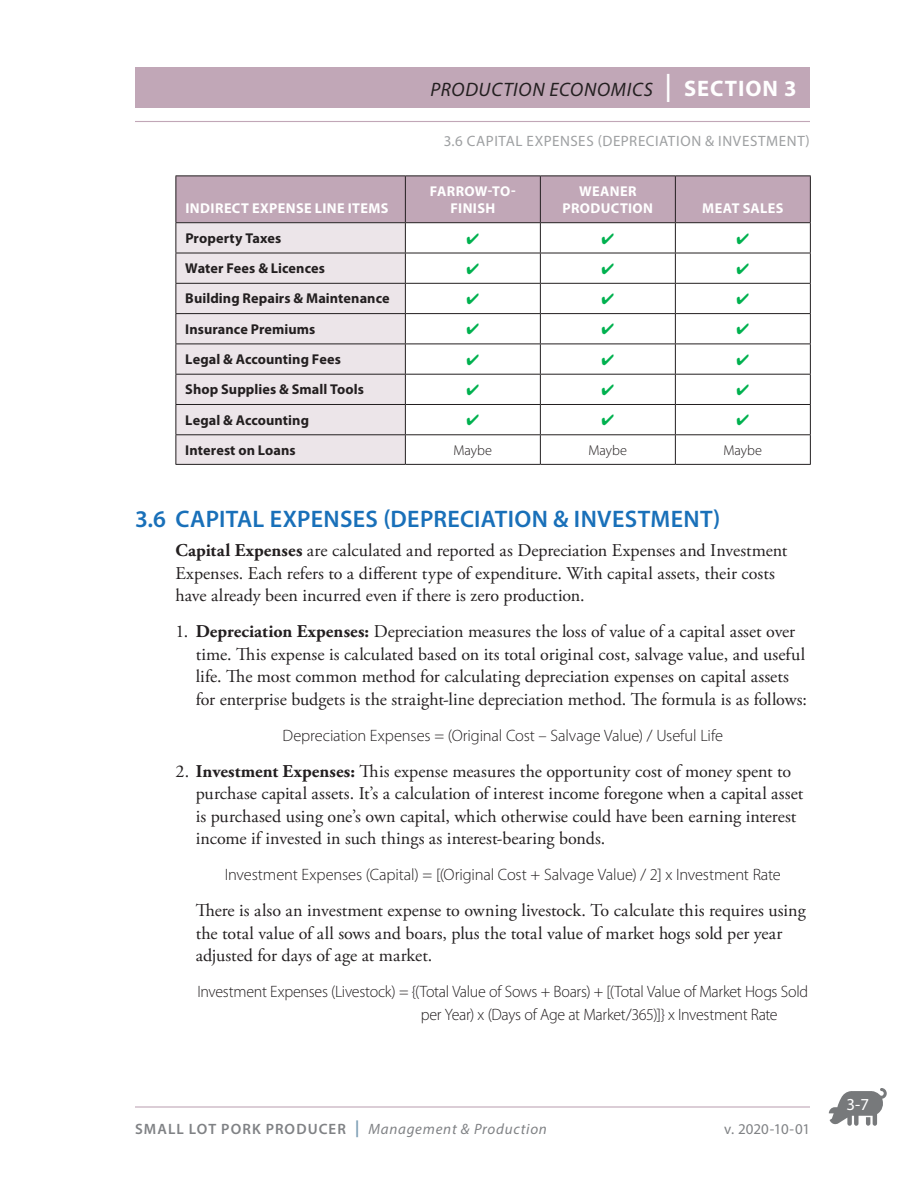
<style>
.page{position:relative;width:918px;height:1188px;background:#fff}
.page>*{position:absolute;margin:0;border:0;box-sizing:border-box;transform-origin:0 0}
.t1{font:600 24px "Myriad Pro";letter-spacing:.015em;color:#1970b9}
.t2{font:italic 19.5px "Myriad Pro";letter-spacing:.035em;color:#231f20}
.t3{font:18px/22.5px "Adobe Garamond Pro";color:#231f20}
.t4{font:16.8px "Myriad Pro";color:#fff}
.t5{font:300 16.5px/22.5px "Myriad Pro";letter-spacing:-.01em;color:#231f20}
.t6{font:15px "Myriad Pro";letter-spacing:.035em;color:#9ea0a2}
.t7{font:italic 15px "Myriad Pro";letter-spacing:.05em;color:#808285}
.t8{font:15px "Myriad Pro";letter-spacing:-.005em;color:#808285}
.t9{font:700 14.25px "Myriad Pro";letter-spacing:.005em;color:#231f20}
.t10{font:700 14.25px/17.2px "Myriad Pro";letter-spacing:.025em;color:#fff;text-align:center}
.t11{font:300 14.25px "Myriad Pro";letter-spacing:.005em;color:#231f20}
.s1{font-weight:700;font-style:normal;font-size:28.2px;color:#fff}
.s2{font-weight:700;font-style:normal;font-size:22.5px;color:#fff}
.s3{font-weight:700}
.s4{font-weight:600;font-style:normal}
.s5{font-weight:700;font-style:normal;font-size:16.8px;color:#7d9eb5}
</style>
<div class="page">
<hr style="left:135px;top:1106px;width:675px;height:2px;background:#c1a7b7">
<svg style="left:829px;top:1088px;width:58px;height:38px"></svg>
<hr style="left:135px;top:121px;width:675px;height:1px;background:#c1a7b7">
<div style="left:135px;top:68px;width:675px;height:40px;background:#c1a7b7"></div>
<div style="left:177px;top:177px;width:633px;height:45px;background:#c1a7b7"></div>
<div style="left:177px;top:223px;width:228px;height:241px;background:#ece5e9"></div>
<hr style="left:405px;top:176px;width:1px;height:46px;background:#231f20">
<hr style="left:540px;top:176px;width:1px;height:46px;background:#231f20">
<hr style="left:675px;top:176px;width:1px;height:46px;background:#231f20">
<hr style="left:810px;top:176px;width:1px;height:46px;background:#231f20">
<hr style="left:176px;top:222px;width:229px;height:1px;background:#231f20">
<hr style="left:405px;top:222px;width:135px;height:1px;background:#231f20">
<hr style="left:405px;top:223px;width:1px;height:30px;background:#231f20">
<hr style="left:540px;top:222px;width:135px;height:1px;background:#231f20">
<hr style="left:540px;top:223px;width:1px;height:30px;background:#231f20">
<hr style="left:675px;top:222px;width:136px;height:1px;background:#231f20">
<hr style="left:675px;top:223px;width:1px;height:30px;background:#231f20">
<hr style="left:810px;top:223px;width:1px;height:30px;background:#231f20">
<hr style="left:176px;top:253px;width:229px;height:1px;background:#231f20">
<hr style="left:405px;top:253px;width:135px;height:1px;background:#231f20">
<hr style="left:405px;top:253px;width:1px;height:30px;background:#231f20">
<hr style="left:540px;top:253px;width:135px;height:1px;background:#231f20">
<hr style="left:540px;top:253px;width:1px;height:30px;background:#231f20">
<hr style="left:675px;top:253px;width:136px;height:1px;background:#231f20">
<hr style="left:675px;top:253px;width:1px;height:30px;background:#231f20">
<hr style="left:810px;top:253px;width:1px;height:30px;background:#231f20">
<hr style="left:176px;top:283px;width:229px;height:1px;background:#231f20">
<hr style="left:405px;top:283px;width:135px;height:1px;background:#231f20">
<svg style="left:405px;top:284px;width:1px;height:29px"></svg>
<hr style="left:540px;top:283px;width:135px;height:1px;background:#231f20">
<svg style="left:540px;top:284px;width:1px;height:29px"></svg>
<hr style="left:675px;top:283px;width:136px;height:1px;background:#231f20">
<svg style="left:675px;top:284px;width:1px;height:29px"></svg>
<svg style="left:810px;top:284px;width:1px;height:29px"></svg>
<hr style="left:176px;top:313px;width:229px;height:1px;background:#231f20">
<hr style="left:405px;top:313px;width:135px;height:1px;background:#231f20">
<hr style="left:405px;top:314px;width:1px;height:30px;background:#231f20">
<hr style="left:540px;top:313px;width:135px;height:1px;background:#231f20">
<hr style="left:540px;top:314px;width:1px;height:30px;background:#231f20">
<hr style="left:675px;top:313px;width:136px;height:1px;background:#231f20">
<hr style="left:675px;top:314px;width:1px;height:30px;background:#231f20">
<hr style="left:810px;top:314px;width:1px;height:30px;background:#231f20">
<hr style="left:176px;top:344px;width:229px;height:1px;background:#231f20">
<hr style="left:405px;top:344px;width:135px;height:1px;background:#231f20">
<hr style="left:405px;top:344px;width:1px;height:30px;background:#231f20">
<hr style="left:540px;top:344px;width:135px;height:1px;background:#231f20">
<hr style="left:540px;top:344px;width:1px;height:30px;background:#231f20">
<hr style="left:675px;top:344px;width:136px;height:1px;background:#231f20">
<hr style="left:675px;top:344px;width:1px;height:30px;background:#231f20">
<hr style="left:810px;top:344px;width:1px;height:30px;background:#231f20">
<hr style="left:176px;top:374px;width:229px;height:1px;background:#231f20">
<hr style="left:405px;top:374px;width:135px;height:1px;background:#231f20">
<hr style="left:540px;top:374px;width:135px;height:1px;background:#231f20">
<hr style="left:675px;top:374px;width:136px;height:1px;background:#231f20">
<hr style="left:176px;top:404px;width:229px;height:1px;background:#231f20">
<hr style="left:405px;top:404px;width:135px;height:1px;background:#231f20">
<hr style="left:540px;top:404px;width:135px;height:1px;background:#231f20">
<hr style="left:675px;top:404px;width:136px;height:1px;background:#231f20">
<hr style="left:176px;top:434px;width:229px;height:1px;background:#231f20">
<hr style="left:405px;top:434px;width:135px;height:1px;background:#231f20">
<svg style="left:405px;top:375px;width:1px;height:89px"></svg>
<hr style="left:540px;top:434px;width:135px;height:1px;background:#231f20">
<svg style="left:540px;top:375px;width:1px;height:89px"></svg>
<hr style="left:675px;top:434px;width:136px;height:1px;background:#231f20">
<svg style="left:675px;top:375px;width:1px;height:89px"></svg>
<svg style="left:810px;top:375px;width:1px;height:89px"></svg>
<hr style="left:176px;top:464px;width:229px;height:1px;background:#231f20">
<hr style="left:405px;top:464px;width:135px;height:1px;background:#231f20">
<hr style="left:540px;top:464px;width:135px;height:1px;background:#231f20">
<hr style="left:675px;top:464px;width:136px;height:1px;background:#231f20">
<hr style="left:176px;top:176px;width:229px;height:1px;background:#231f20">
<hr style="left:176px;top:176px;width:1px;height:46px;background:#231f20">
<hr style="left:405px;top:176px;width:135px;height:1px;background:#231f20">
<hr style="left:540px;top:176px;width:135px;height:1px;background:#231f20">
<hr style="left:675px;top:176px;width:136px;height:1px;background:#231f20">
<hr style="left:176px;top:223px;width:1px;height:30px;background:#231f20">
<hr style="left:176px;top:253px;width:1px;height:30px;background:#231f20">
<svg style="left:176px;top:284px;width:1px;height:29px"></svg>
<hr style="left:176px;top:314px;width:1px;height:30px;background:#231f20">
<hr style="left:176px;top:344px;width:1px;height:30px;background:#231f20">
<svg style="left:176px;top:375px;width:1px;height:89px"></svg>
<p class="t2" style="left:430px;top:78px;width:368px">PRODUCTION ECONOMICS <span class="s1">|</span> <span class="s2">SECTION 3</span></p>
<p class="t10" style="left:185px;top:199px;width:205px">INDIRECT EXPENSE LINE ITEMS</p>
<p class="t6" style="left:444px;top:132px;width:368px">3.6 CAPITAL EXPENSES (DEPRECIATION &amp; INVESTMENT)</p>
<p class="t10" style="left:430px;top:182px;width:88px">FARROW-TO-<br>FINISH</p>
<p class="t10" style="left:563px;top:182px;width:92px">WEANER<br>PRODUCTION</p>
<p class="t10" style="left:702px;top:199px;width:83px">MEAT SALES</p>
<p class="t9" style="left:185px;top:229px;width:97px">Property Taxes</p>
<p class="t9" style="left:185px;top:259px;width:141px">Water Fees &amp; Licences</p>
<p class="t9" style="left:185px;top:289px;width:206px">Building Repairs &amp; Maintenance</p>
<p class="t9" style="left:185px;top:320px;width:132px">Insurance Premiums</p>
<p class="t9" style="left:185px;top:350px;width:157px">Legal &amp; Accounting Fees</p>
<p class="t9" style="left:185px;top:380px;width:180px">Shop Supplies &amp; Small Tools</p>
<p class="t9" style="left:185px;top:411px;width:125px">Legal &amp; Accounting</p>
<p class="t9" style="left:185px;top:441px;width:112px">Interest on Loans</p>
<p class="t11" style="left:454px;top:442px;width:40px">Maybe</p>
<p class="t11" style="left:589px;top:442px;width:40px">Maybe</p>
<p class="t11" style="left:724px;top:442px;width:40px">Maybe</p>
<h1 class="t1" style="left:135px;top:504px;width:587px">3.6 CAPITAL EXPENSES (DEPRECIATION &amp; INVESTMENT)</h1>
<p class="t3" style="left:176px;top:540px;width:613px"><span class="s3">Capital Expenses</span> are calculated and reported as Depreciation Expenses and Investment<br>Expenses. Each refers to a different type of expenditure. With capital assets, their costs have already been incurred even if there is zero production.</p>
<p class="t3" style="left:196px;top:621px;width:613px;text-indent:-20px">1. <span class="s3">Depreciation Expenses:</span> Depreciation measures the loss of value of a capital asset over time. This expense is calculated based on its total original cost, salvage value, and useful life. The most common method for calculating depreciation expenses on capital assets for enterprise budgets is the straight-line depreciation method. The formula is as follows:</p>
<p class="t5" style="left:283px;top:724px;width:442px">Depreciation Expenses = (Original Cost – Salvage Value) / Useful Life</p>
<p class="t3" style="left:196px;top:760px;width:609px;text-indent:-20px">2. <span class="s3">Investment Expenses:</span> This expense measures the opportunity cost of money spent to purchase capital assets. It’s a calculation of interest income foregone when a capital asset is purchased using one’s own capital, which otherwise could have been earning interest income if invested in such things as interest-bearing bonds.</p>
<p class="t5" style="left:225px;top:863px;width:558px">Investment Expenses (Capital) = [(Original Cost + Salvage Value) / 2] x Investment Rate</p>
<p class="t3" style="left:196px;top:900px;width:611px">There is also an investment expense to owning livestock. To calculate this requires using the total value of all sows and boars, plus the total value of market hogs sold per year adjusted for days of age at market.</p>
<p class="t5" style="left:421px;top:980px;width:389px;text-indent:-223px">Investment Expenses (Livestock) = {(Total Value of Sows + Boars) + [(Total Value of Market Hogs Sold per Year) x (Days of Age at Market/365)]} x Investment Rate</p>
<p class="t7" style="left:135px;top:1120px;width:413px"><span class="s4">SMALL LOT PORK PRODUCER</span> <span class="s5">|</span> Management &amp; Production</p>
<p class="t8" style="left:724px;top:1120px;width:87px">v. 2020-10-01</p>
<p class="t4" style="left:847px;top:1094px;width:24px">3-7</p>
</div>
